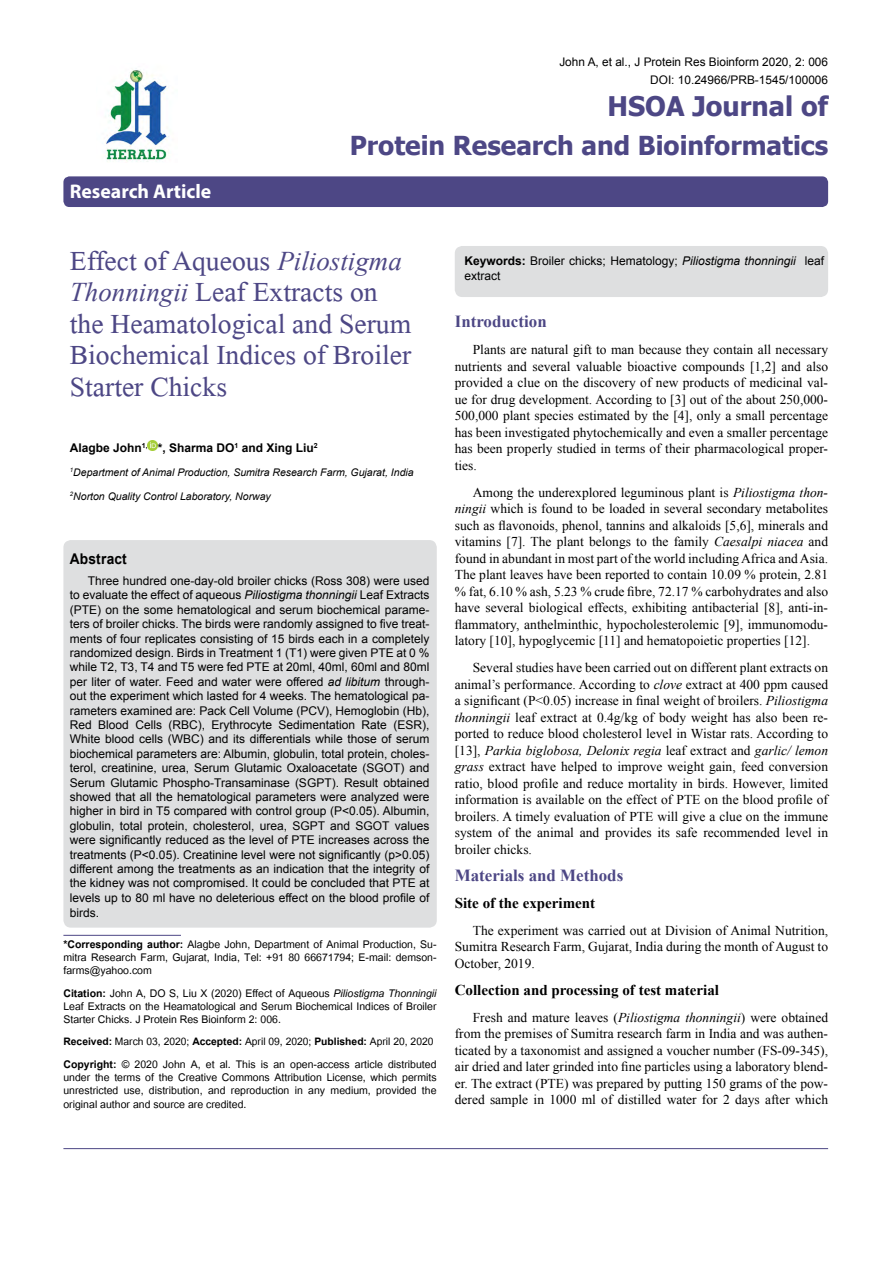
<style>
.page{position:relative;width:893px;height:1263px;background:#fff}
.page>*{position:absolute;margin:0;border:0;box-sizing:border-box;transform-origin:0 0}
.t1{font:41.25px/31.5px "Microsoft Himalaya";color:#4d4785}
.t2{font:700 27px "Tahoma";color:#4d4785}
.t3{font:700 26.1px "Tahoma";color:#4d4785}
.t4{font:700 19.8px "Myriad Hebrew";color:#fff}
.t5{font:700 16.95px "Times New Roman";color:#4d4785}
.t6{font:700 15px "Times New Roman";color:#000}
.t7{font:700 14.85px "Arial";letter-spacing:.015em;color:#000;scale:.93 1}
.t8{font:14.7px/13.2px "Utsaah";color:#000;text-align:justify}
.t9{font:14.4px "Utsaah";color:#000}
.t10{font:13.5px/16.5px "Times New Roman";color:#000;text-align:justify}
.t11{font:12px/14.4px "Arial";color:#000;text-align:justify}
.t12{font:700 12px "Arial";color:#000}
.t13{font:11.85px/18px "Arial";color:#000;text-align:right}
.t14{font:italic 10.5px "Arial";color:#000}
.s1{font-family:"Times New Roman";font-style:italic;font-size:27px}
.s2{font-style:italic}
.s3{font-weight:700}
</style>
<div class="page">
<div style="left:63px;top:176px;width:765px;height:31px;background:#4d4785;border-radius:6px"></div>
<hr style="left:63px;top:935px;width:118px;height:1px;background:#4d4785">
<img style="left:105px;top:70px;width:64px;height:92px">
<svg style="left:148px;top:440px;width:10px;height:10px"></svg>
<hr style="left:63px;top:1148px;width:765px;height:1px;background:#4d4785">
<div style="left:63px;top:540px;width:374px;height:388px;background:#dedfe0;border-radius:8px"></div>
<div style="left:455px;top:246px;width:373px;height:51px;background:#dedfe0;border-radius:8px"></div>
<h3 class="t4" style="left:70px;top:180px;width:143px">Research Article</h3>
<p class="t13" style="left:559px;top:53px;width:270px">John A, et al., J Protein Res Bioinform 2020, 2: 006<br>DOI: 10.24966/PRB-1545/100006</p>
<h2 class="t2" style="left:607px;top:88px;width:222px">HSOA Journal of</h2>
<h3 class="t3" style="left:350px;top:127px;width:480px">Protein Research and Bioinformatics</h3>
<h1 class="t1" style="left:70px;top:240px;width:343px">Effect of Aqueous <span class="s1">Piliostigma<br>Thonningii</span> Leaf Extracts on the Heamatological and Serum<br>Biochemical Indices of Broiler<br>Starter Chicks</h1>
<p class="t12" style="left:70px;top:439px;width:249px">Alagbe John<sup>1,</sup> *, Sharma DO<sup>1</sup> and Xing Liu<sup>2</sup></p>
<p class="t14" style="left:70px;top:465px;width:345px"><sup>1</sup>Department of Animal Production, Sumitra Research Farm, Gujarat, India</p>
<p class="t14" style="left:70px;top:489px;width:203px"><sup>2</sup>Norton Quality Control Laboratory, Norway</p>
<p class="t7" style="left:70px;top:549px;width:63px">Abstract</p>
<p class="t11" style="left:70px;top:574px;width:361px;text-indent:18px">Three hundred one-day-old broiler chicks (Ross 308) were used to evaluate the effect of aqueous <span class="s2">Piliostigma thonningii</span> Leaf Extracts (PTE) on the some hematological and serum biochemical parame&shy;ters of broiler chicks. The birds were randomly assigned to five treat&shy;ments of four replicates consisting of 15 birds each in a completely randomized design. Birds in Treatment 1 (T1) were given PTE at 0 % while T2, T3, T4 and T5 were fed PTE at 20ml, 40ml, 60ml and 80ml per liter of water. Feed and water were offered <span class="s2">ad libitum</span> through&shy;out the experiment which lasted for 4 weeks. The hematological pa&shy;rameters examined are: Pack Cell Volume (PCV), Hemoglobin (Hb), Red Blood Cells (RBC), Erythrocyte Sedimentation Rate (ESR), White blood cells (WBC) and its differentials while those of serum biochemical parameters are: Albumin, globulin, total protein, choles&shy;terol, creatinine, urea, Serum Glutamic Oxaloacetate (SGOT) and Serum Glutamic Phospho-Transaminase (SGPT). Result obtained showed that all the hematological parameters were analyzed were higher in bird in T5 compared with control group (P&lt;0.05). Albumin, globulin, total protein, cholesterol, urea, SGPT and SGOT values were significantly reduced as the level of PTE increases across the treatments (P&lt;0.05). Creatinine level were not significantly (p&gt;0.05) different among the treatments as an indication that the integrity of the kidney was not compromised. It could be concluded that PTE at levels up to 80 ml have no deleterious effect on the blood profile of birds.</p>
<p class="t8" style="left:63px;top:938px;width:375px"><span class="s3">*Corresponding author:</span> Alagbe John, Department of Animal Production, Su&shy;mitra Research Farm, Gujarat, India, Tel: +91 80 66671794; E-mail: demson&shy;farms@yahoo.com</p>
<p class="t8" style="left:63px;top:987px;width:375px"><span class="s3">Citation:</span> John A, DO S, Liu X (2020) Effect of Aqueous <span class="s2">Piliostigma Thonningii </span>Leaf Extracts on the Heamatological and Serum Biochemical Indices of Broiler Starter Chicks. J Protein Res Bioinform 2: 006.</p>
<p class="t9" style="left:63px;top:1035px;width:372px"><span class="s3">Received:</span> March 03, 2020; <span class="s3">Accepted:</span> April 09, 2020; <span class="s3">Published:</span> April 20, 2020</p>
<p class="t8" style="left:63px;top:1059px;width:375px"><span class="s3">Copyright:</span> © 2020 John A, et al. This is an open-access article distributed under the terms of the Creative Commons Attribution License, which permits unrestricted use, distribution, and reproduction in any medium, provided the original author and source are credited.</p>
<p class="t11" style="left:464px;top:254px;width:361px;line-height:15px"><span class="s3">Keywords:</span> Broiler chicks; Hematology; <span class="s2">Piliostigma thonningii</span> leaf extract</p>
<p class="t5" style="left:455px;top:310px;width:93px">Introduction</p>
<p class="t10" style="left:455px;top:341px;width:375px;text-indent:18px">Plants are natural gift to man because they contain all necessary nutrients and several valuable bioactive compounds [1,2] and also provided a clue on the discovery of new products of medicinal val&shy;ue for drug development. According to [3] out of the about 250,000- 500,000 plant species estimated by the [4], only a small percentage has been investigated phytochemically and even a smaller percentage has been properly studied in terms of their pharmacological proper&shy;ties.</p>
<p class="t10" style="left:455px;top:484px;width:375px;text-indent:18px">Among the underexplored leguminous plant is <span class="s2">Piliostigma thon&shy;ningii</span> which is found to be loaded in several secondary metabolites such as flavonoids, phenol, tannins and alkaloids [5,6], minerals and vitamins [7]. The plant belongs to the family <span class="s2">Caesalpi niacea</span> and found in abundant in most part of the world including Africa and Asia.<br>The plant leaves have been reported to contain 10.09 % protein, 2.81 % fat, 6.10 % ash, 5.23 % crude fibre, 72.17 % carbohydrates and also have several biological effects, exhibiting antibacterial [8], anti-in&shy;flammatory, anthelminthic, hypocholesterolemic [9], immunomodu&shy;latory [10], hypoglycemic [11] and hematopoietic properties [12].</p>
<p class="t10" style="left:455px;top:659px;width:375px;text-indent:18px">Several studies have been carried out on different plant extracts on animal’s performance. According to <span class="s2">clove</span> extract at 400 ppm caused a significant (P&lt;0.05) increase in final weight of broilers. <span class="s2">Piliostigma thonningii</span> leaf extract at 0.4g/kg of body weight has also been re&shy;ported to reduce blood cholesterol level in Wistar rats. According to [13], <span class="s2">Parkia biglobosa, Delonix regia</span> leaf extract and <span class="s2">garlic/ lemon grass</span> extract have helped to improve weight gain, feed conversion ratio, blood profile and reduce mortality in birds. However, limited information is available on the effect of PTE on the blood profile of broilers. A timely evaluation of PTE will give a clue on the immune system of the animal and provides its safe recommended level in broiler chicks.</p>
<p class="t5" style="left:455px;top:863px;width:170px">Materials and Methods</p>
<p class="t6" style="left:455px;top:892px;width:142px">Site of the experiment</p>
<p class="t10" style="left:455px;top:922px;width:375px;text-indent:18px">The experiment was carried out at Division of Animal Nutrition, Sumitra Research Farm, Gujarat, India during the month of August to October, 2019.</p>
<p class="t6" style="left:455px;top:979px;width:266px">Collection and processing of test material</p>
<p class="t10" style="left:455px;top:1009px;width:375px;text-indent:18px">Fresh and mature leaves (<span class="s2">Piliostigma thonningii</span>) were obtained from the premises of Sumitra research farm in India and was authen&shy;ticated by a taxonomist and assigned a voucher number (FS-09-345), air dried and later grinded into fine particles using a laboratory blend&shy;er. The extract (PTE) was prepared by putting 150 grams of the pow&shy;dered sample in 1000 ml of distilled water for 2 days after which</p>
</div>
